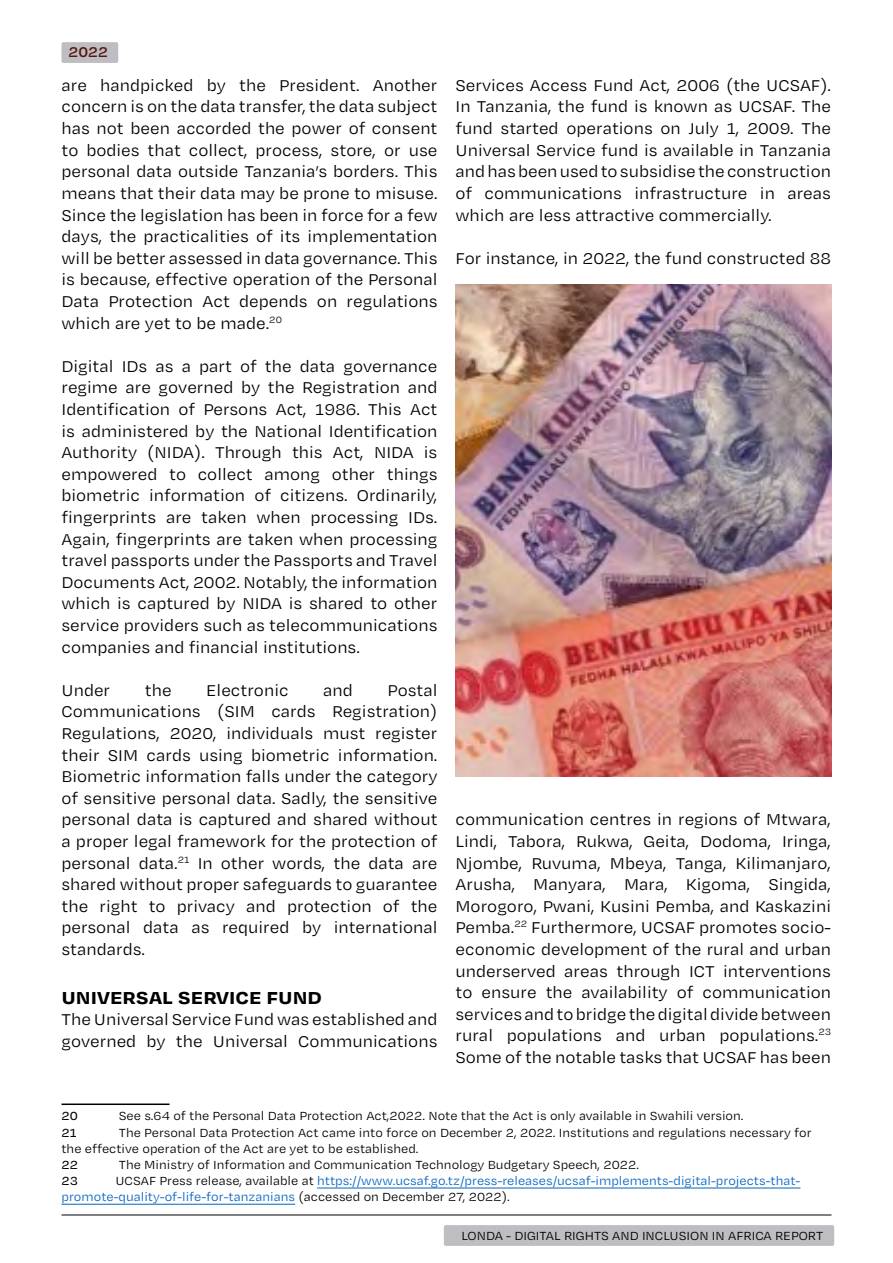
<style>
.page{position:relative;width:893px;height:1263px;background:#fff}
.page>*{position:absolute;margin:0;border:0;box-sizing:border-box;transform-origin:0 0}
.t1{font:700 22.5px "Degular Text";color:#000}
.t2{font:18px/21.6px "Degular Text";color:#000;text-align:justify}
.t3{font:600 16.2px "Degular Text";color:#561811}
.t4{font:13.5px/16.2px "Degular Text";color:#000}
.t5{font:13.5px/16.2px "Degular Text";color:#0563c1}
.t6{font:500 13.5px "Degular Text";color:#000}
.s1{color:#000}
</style>
<div class="page">
<div style="left:444px;top:1225px;width:390px;height:21px;background:#bebdc2;border-radius:2px"></div>
<hr style="left:62px;top:1214px;width:769px;height:1px;background:#000">
<div style="left:61px;top:42px;width:57px;height:21px;background:#bebdc2;border-radius:2px"></div>
<hr style="left:62px;top:1103px;width:108px;height:2px;background:#000">
<hr style="left:317px;top:1188px;width:483px;height:1px;background:#0563c1">
<hr style="left:62px;top:1204px;width:233px;height:1px;background:#0563c1">
<img style="left:455px;top:285px;width:376px;height:491px">
<p class="t3" style="left:68px;top:41px;width:41px">2022</p>
<p class="t2" style="left:62px;top:74px;width:378px">are handpicked by the President. Another concern is on the data transfer, the data subject has not been accorded the power of consent to bodies that collect, process, store, or use personal data outside Tanzania’s borders. This means that their data may be prone to misuse.<br>Since the legislation has been in force for a few days, the practicalities of its implementation will be better assessed in data governance. This is because, effective operation of the Personal Data Protection Act depends on regulations which are yet to be made.<sup>20</sup></p>
<p class="t2" style="left:62px;top:354px;width:377px">Digital IDs as a part of the data governance regime are governed by the Registration and Identification of Persons Act, 1986. This Act is administered by the National Identification Authority (NIDA). Through this Act, NIDA is empowered to collect among other things biometric information of citizens. Ordinarily, fingerprints are taken when processing IDs.<br>Again, fingerprints are taken when processing travel passports under the Passports and Travel Documents Act, 2002. Notably, the information which is captured by NIDA is shared to other service providers such as telecommunications companies and financial institutions.</p>
<p class="t2" style="left:62px;top:678px;width:50px">Under</p>
<p class="t2" style="left:145px;top:678px;width:28px">the</p>
<p class="t2" style="left:206px;top:678px;width:84px">Electronic</p>
<p class="t2" style="left:323px;top:678px;width:31px">and</p>
<p class="t2" style="left:62px;top:678px;width:378px;text-indent:326px">Postal Communications (SIM cards Registration)<br>Regulations, 2020, individuals must register their SIM cards using biometric information.<br>Biometric information falls under the category of sensitive personal data. Sadly, the sensitive personal data is captured and shared without a proper legal framework for the protection of personal data.<sup>21</sup> In other words, the data are shared without proper safeguards to guarantee the right to privacy and protection of the personal data as required by international standards.</p>
<p class="t1" style="left:62px;top:981px;width:262px">Universal Service Fund</p>
<p class="t2" style="left:62px;top:1008px;width:377px">The Universal Service Fund was established and governed by the Universal Communications</p>
<p class="t2" style="left:455px;top:74px;width:377px">Services Access Fund Act, 2006 (the UCSAF).<br>In Tanzania, the fund is known as UCSAF. The fund started operations on July 1, 2009. The Universal Service fund is available in Tanzania and has been used to subsidise the construction of communications infrastructure in areas which are less attractive commercially.</p>
<p class="t2" style="left:455px;top:246px;width:377px">For instance, in 2022, the fund constructed 88</p>
<p class="t2" style="left:455px;top:808px;width:377px">communication centres in regions of Mtwara, Lindi, Tabora, Rukwa, Geita, Dodoma, Iringa, Njombe, Ruvuma, Mbeya, Tanga, Kilimanjaro, Arusha, Manyara, Mara, Kigoma, Singida, Morogoro, Pwani, Kusini Pemba, and Kaskazini Pemba.<sup>22</sup> Furthermore, UCSAF promotes socio&shy;economic development of the rural and urban underserved areas through ICT interventions to ensure the availability of communication services and to bridge the digital divide between rural populations and urban populations.<sup>23<br></sup>Some of the notable tasks that UCSAF has been</p>
<p class="t6" style="left:62px;top:1107px;width:18px">20</p>
<p class="t4" style="left:119px;top:1107px;width:626px">See s.64 of the Personal Data Protection Act,2022. Note that the Act is only available in Swahili version.</p>
<p class="t6" style="left:62px;top:1124px;width:17px">21</p>
<p class="t4" style="left:62px;top:1124px;width:752px;text-indent:57px">The Personal Data Protection Act came into force on December 2, 2022. Institutions and regulations necessary for the effective operation of the Act are yet to be established.</p>
<p class="t6" style="left:62px;top:1156px;width:18px">22</p>
<p class="t4" style="left:119px;top:1156px;width:522px">The Ministry of Information and Communication Technology Budgetary Speech, 2022.</p>
<p class="t6" style="left:62px;top:1172px;width:18px">23</p>
<p class="t5" style="left:62px;top:1172px;width:740px;text-indent:54px"><span class="s1">UCSAF Press release, available at</span> https://www.ucsaf.go.tz/press-releases/ucsaf-implements-digital-projects-that&shy;promote-quality-of-life-for-tanzanians <span class="s1">(accessed on December 27, 2022).</span></p>
<p class="t4" style="left:462px;top:1227px;width:363px">LONDA - DIGITAL RIGHTS AND INCLUSION IN AFRICA REPORT</p>
</div>
